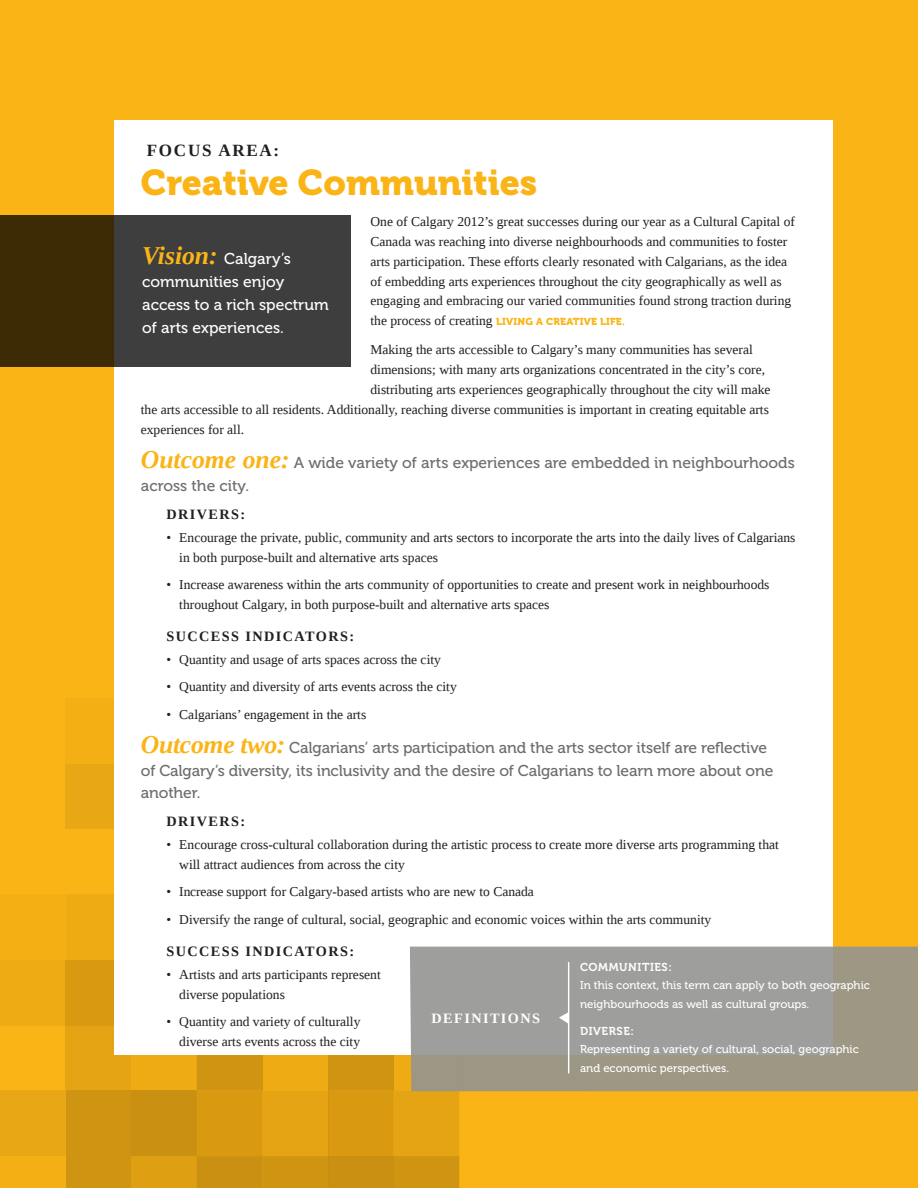
<style>
.page{position:relative;width:918px;height:1188px;background:#fbb416}
.page>*{position:absolute;margin:0;border:0;box-sizing:border-box;transform-origin:0 0}
.t1{font:35.7px "Museo 900";color:#fbb416}
.t2{font:700 17.1px "Liberation Serif";letter-spacing:.1em;color:#231f20}
.t3{font:15.6px/22.8px "Museo 500";letter-spacing:-.01em;color:#6c6d70}
.t4{font:15.6px/22.8px "Museo 500";color:#fff}
.t5{font:700 14.25px "Liberation Serif";letter-spacing:.1em;color:#231f20}
.t6{font:700 14.25px "Liberation Serif";letter-spacing:.1em;color:#fff}
.t7{font:13.5px/20px "Liberation Serif";color:#231f20}
.t8{font:11.4px/18.5px "Museo 500";color:#fff}
.t9{font:11.4px "Museo 700";letter-spacing:.05em;color:#fff}
.s1{font-family:"Museo 900";font-size:10.05px;color:#fbb416}
.s2{font-style:italic;color:#fbb416}
.s3{font-family:"Liberation Serif";font-weight:700;font-style:italic;font-size:25.65px;color:#fbb416}
</style>
<div class="page">
<div style="left:0;top:1091px;width:66px;height:65px;background:#e8a714"></div>
<div style="left:0;top:960px;width:66px;height:65px;background:#efab14"></div>
<div style="left:0;top:1156px;width:66px;height:32px;background:#f4af15"></div>
<div style="left:0;top:894px;width:66px;height:66px;background:#f4af15"></div>
<div style="left:115px;top:120px;width:718px;height:935px;background:#fff"></div>
<svg style="left:591px;top:947px;width:327px;height:144px;background:#9d9a91"></svg>
<svg style="left:66px;top:567px;width:525px;height:621px"></svg>
<svg style="left:0;top:216px;width:350px;height:151px;background:#3d372c"></svg>
<p class="t2" style="left:147px;top:140px;width:134px">FOCUS AREA:</p>
<h1 class="t1" style="left:141px;top:163px;width:398px">Creative Communities</h1>
<p class="t7" style="left:371px;top:211px;width:426px">One of Calgary 2012’s great successes during our year as a Cultural Capital of Canada was reaching into diverse neighbourhoods and communities to foster arts participation. These efforts clearly resonated with Calgarians, as the idea of embedding arts experiences throughout the city geographically as well as engaging and embracing our varied communities found strong traction during the process of creating <span class="s1">LIVING A CREATIVE LIFE</span><span class="s2">.</span></p>
<p class="t7" style="left:371px;top:339px;width:384px">Making the arts accessible to Calgary’s many communities has several</p>
<p class="t7" style="left:371px;top:359px;width:396px">dimensions; with many arts organizations concentrated in the city’s core,</p>
<p class="t7" style="left:371px;top:379px;width:402px">distributing arts experiences geographically throughout the city will make</p>
<p class="t7" style="left:141px;top:399px;width:630px">the arts accessible to all residents. Additionally, reaching diverse communities is important in creating equitable arts</p>
<p class="t7" style="left:141px;top:419px;width:105px">experiences for all.</p>
<p class="t3" style="left:141px;top:451px;width:656px"><span class="s3">Outcome one:</span> A wide variety of arts experiences are embedded in neighbourhoods across the city.</p>
<p class="t5" style="left:166px;top:506px;width:80px">DRIVERS:</p>
<p class="t7" style="left:179px;top:527px;width:618px;text-indent:-13px">• Encourage the private, public, community and arts sectors to incorporate the arts into the daily lives of Calgarians in both purpose-built and alternative arts spaces</p>
<p class="t7" style="left:179px;top:574px;width:592px;text-indent:-13px">• Increase awareness within the arts community of opportunities to create and present work in neighbourhoods throughout Calgary, in both purpose-built and alternative arts spaces</p>
<p class="t5" style="left:166px;top:629px;width:189px">SUCCESS INDICATORS:</p>
<p class="t7" style="left:166px;top:649px;width:276px">• Quantity and usage of arts spaces across the city</p>
<p class="t7" style="left:166px;top:677px;width:292px">• Quantity and diversity of arts events across the city</p>
<p class="t7" style="left:166px;top:704px;width:201px">• Calgarians’ engagement in the arts</p>
<p class="t3" style="left:141px;top:736px;width:634px"><span class="s3">Outcome two:</span> Calgarians’ arts participation and the arts sector itself are reflective of Calgary’s diversity, its inclusivity and the desire of Calgarians to learn more about one another.</p>
<p class="t5" style="left:166px;top:814px;width:80px">DRIVERS:</p>
<p class="t7" style="left:179px;top:834px;width:601px;text-indent:-13px">• Encourage cross-cultural collaboration during the artistic process to create more diverse arts programming that will attract audiences from across the city</p>
<p class="t7" style="left:166px;top:882px;width:369px">• Increase support for Calgary-based artists who are new to Canada</p>
<p class="t7" style="left:166px;top:909px;width:546px">• Diversify the range of cultural, social, geographic and economic voices within the arts community</p>
<p class="t5" style="left:166px;top:943px;width:189px">SUCCESS INDICATORS:</p>
<p class="t7" style="left:179px;top:964px;width:203px;text-indent:-13px">• Artists and arts participants represent diverse populations</p>
<p class="t7" style="left:166px;top:1011px;width:196px;text-align:right">• Quantity and variety of culturally diverse arts events across the city</p>
<p class="t4" style="left:142px;top:248px;width:188px"><span class="s3">Vision:</span> Calgary’s communities enjoy access to a rich spectrum of arts experiences.</p>
<p class="t9" style="left:580px;top:960px;width:93px">COMMUNITIES:</p>
<p class="t8" style="left:580px;top:976px;width:291px">In this context, this term can apply to both geographic neighbourhoods as well as cultural groups.</p>
<p class="t9" style="left:580px;top:1024px;width:55px">DIVERSE:</p>
<p class="t8" style="left:580px;top:1040px;width:280px">Representing a variety of cultural, social, geographic and economic perspectives.</p>
<p class="t6" style="left:432px;top:1010px;width:110px">DEFINITIONS</p>
</div>
